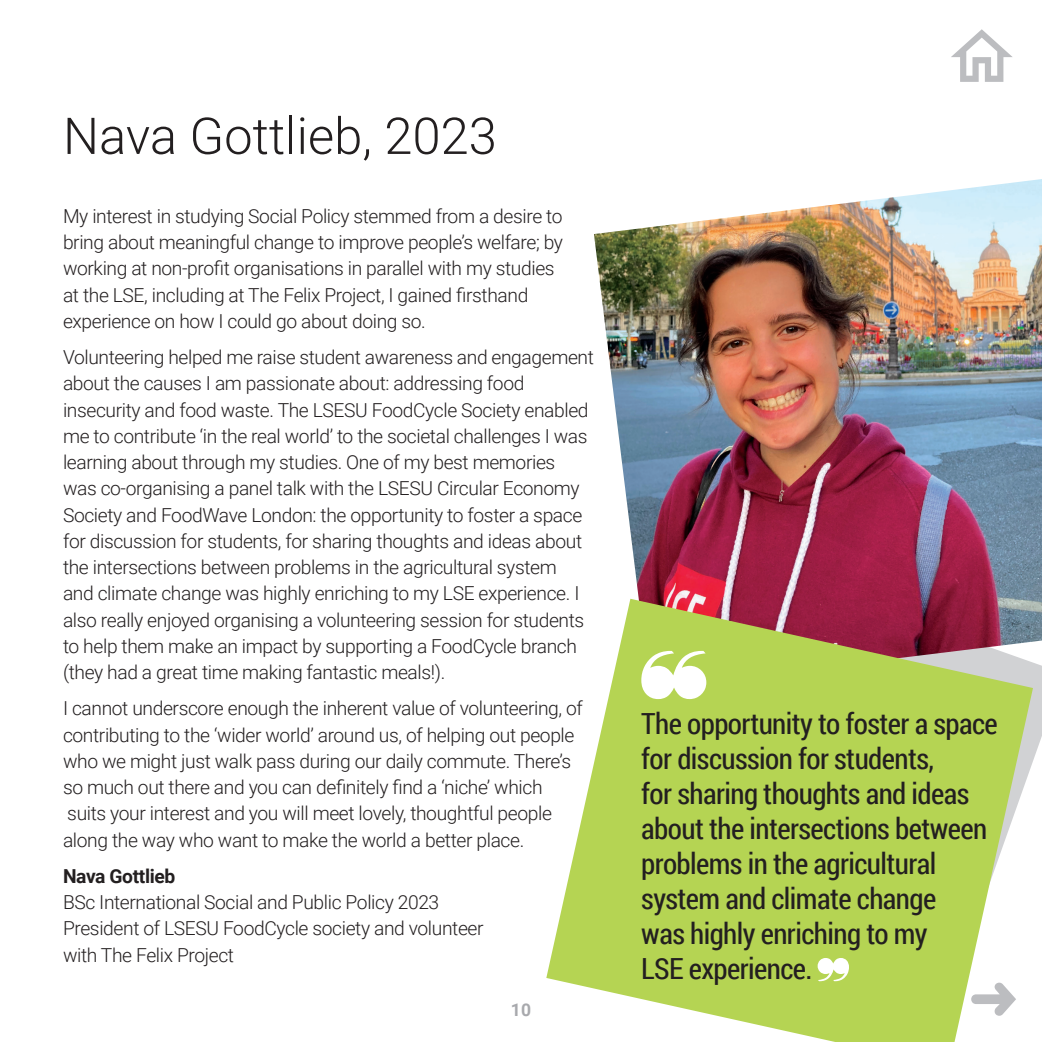
<style>
.page{position:relative;width:1042px;height:1042px;background:#fff}
.page>*{position:absolute;margin:0;border:0;box-sizing:border-box;transform-origin:0 0}
.SectionHeaders{font:300 50.75px "Roboto";color:#231f20}
.t1{font:29.05px/35px "Roboto Condensed";letter-spacing:-.02em;color:#231f20}
.t2{font:300 19.25px/26.2px "Roboto";letter-spacing:-.02em;color:#231f20}
.t3{font:700 17.5px "Roboto";color:#a8a9ad}
.s1{font-weight:700}
</style>
<div class="page">
<img style="left:594px;top:179px;width:448px;height:463px">
<svg style="left:546px;top:599px;width:487px;height:443px;fill:#b5d453"></svg>
<svg style="left:641px;top:651px;width:65px;height:48px"></svg>
<svg style="left:817px;top:958px;width:32px;height:23px"></svg>
<svg style="left:951px;top:29px;width:61px;height:53px"></svg>
<svg style="left:971px;top:982px;width:45px;height:34px"></svg>
<p class="SectionHeaders" style="left:63px;top:100px;width:435px">Nava Gottlieb, 2023</p>
<p class="t2" style="left:63px;top:202px;width:501px">My interest in studying Social Policy stemmed from a desire to bring about meaningful change to improve people’s welfare; by working at non-profit organisations in parallel with my studies at the LSE, including at The Felix Project, I gained firsthand experience on how I could go about doing so.</p>
<p class="t2" style="left:63px;top:343px;width:532px">Volunteering helped me raise student awareness and engagement about the causes I am passionate about: addressing food insecurity and food waste. The LSESU FoodCycle Society enabled me to contribute ‘in the real world’ to the societal challenges I was learning about through my studies. One of my best memories was co-organising a panel talk with the LSESU Circular Economy Society and FoodWave London: the opportunity to foster a space for discussion for students, for sharing thoughts and ideas about the intersections between problems in the agricultural system<br>and climate change was highly enriching to my LSE experience. I also really enjoyed organising a volunteering session for students to help them make an impact by supporting a FoodCycle branch (they had a great time making fantastic meals!).</p>
<p class="t2" style="left:63px;top:694px;width:521px">I cannot underscore enough the inherent value of volunteering, of contributing to the ‘wider world’ around us, of helping out people who we might just walk pass during our daily commute. There’s so much out there and you can definitely find a ‘niche’ which suits your interest and you will meet lovely, thoughtful people along the way who want to make the world a better place.</p>
<p class="t2" style="left:63px;top:862px;width:422px"><span class="s1">Nava Gottlieb<br></span>BSc International Social and Public Policy 2023<br>President of LSESU FoodCycle society and volunteer with The Felix Project</p>
<p class="t3" style="left:511px;top:997px;width:22px">10</p>
<p class="t1" style="left:641px;top:705px;width:358px">The opportunity to foster a space for discussion for students,<br>for sharing thoughts and ideas about the intersections between problems in the agricultural system and climate change<br>was highly enriching to my<br>LSE experience.</p>
</div>
